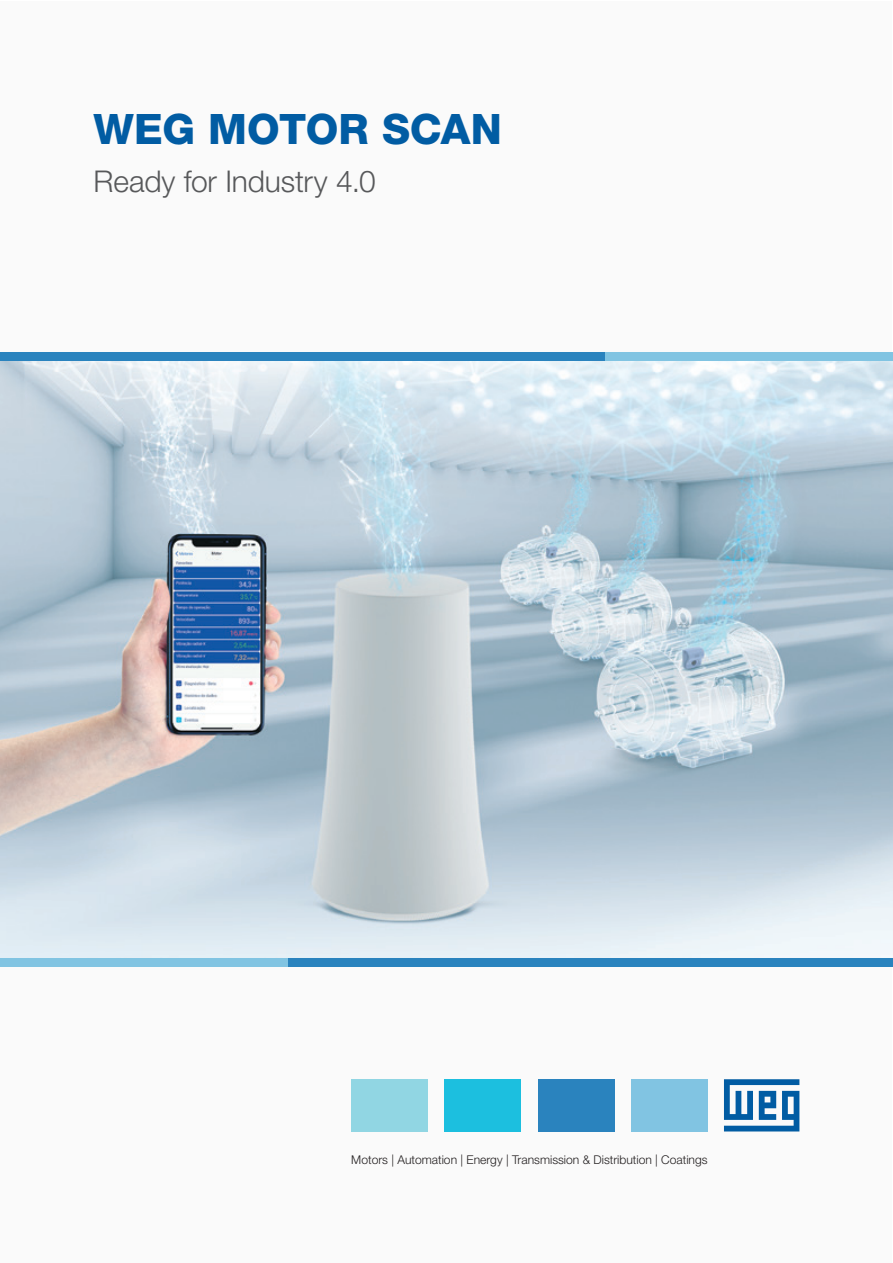
<style>
.page{position:relative;width:893px;height:1263px;background:#fff}
.page>*{position:absolute;margin:0;border:0;box-sizing:border-box;transform-origin:0 0}
._02___Subtitle_GREY{font:800 42px "Helvetica Neue LT Pro";letter-spacing:-.005em;color:#015ca3}
.t1{font:300 30px "Helvetica Neue LT Pro";letter-spacing:-.005em;color:#57585a}
.t2{font:300 12.15px "Helvetica Neue LT Pro";color:#231f20}
</style>
<div class="page">
<div style="left:1px;top:1px;width:891px;height:1261px;background:#fafafa"></div>
<img style="left:0;top:360px;width:893px;height:598px">
<div style="left:0;top:352px;width:605px;height:8px;background:#2a83be"></div>
<div style="left:605px;top:352px;width:288px;height:8px;background:#81c4e2"></div>
<div style="left:288px;top:958px;width:605px;height:9px;background:#2a83be"></div>
<div style="left:0;top:958px;width:288px;height:9px;background:#81c4e2"></div>
<svg style="left:724px;top:1079px;width:75px;height:52px"></svg>
<div style="left:351px;top:1079px;width:77px;height:52px;background:#91d6e3"></div>
<div style="left:445px;top:1079px;width:76px;height:52px;background:#1cbfdf"></div>
<div style="left:538px;top:1079px;width:76px;height:52px;background:#2a83be"></div>
<div style="left:631px;top:1079px;width:77px;height:52px;background:#81c4e2"></div>
<p class="_02___Subtitle_GREY" style="left:94px;top:104px;width:410px">WEG MOTOR SCAN</p>
<p class="t1" style="left:94px;top:162px;width:284px">Ready for Industry 4.0</p>
<p class="t2" style="left:351px;top:1152px;width:358px">Motors | Automation | Energy | Transmission &amp; Distribution | Coatings</p>
</div>
